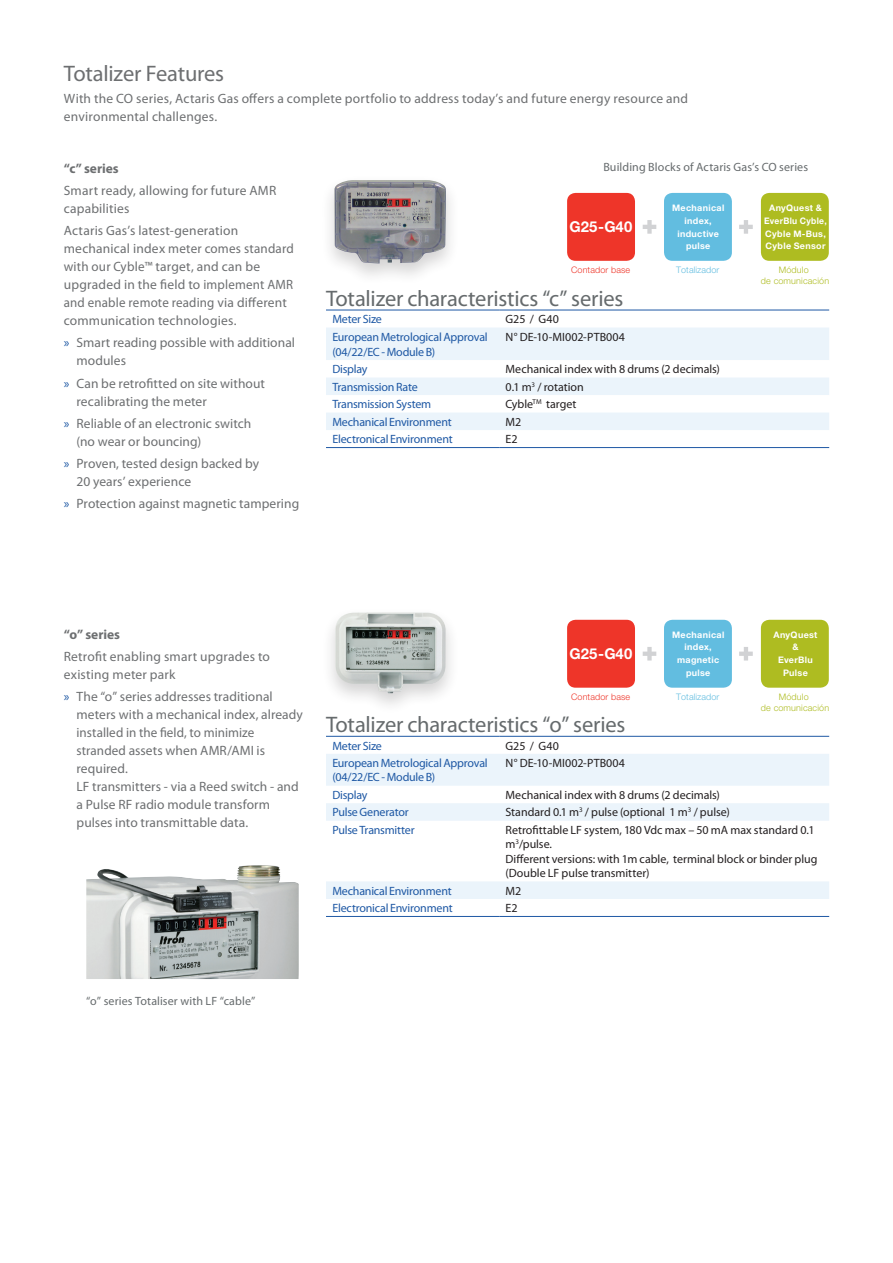
<style>
.page{position:relative;width:893px;height:1263px;background:#fff}
.page>*{position:absolute;margin:0;border:0;box-sizing:border-box;transform-origin:0 0}
.Table_Title{font:22.5px "Myriad Pro";letter-spacing:-.01em;color:#666b6d}
.Section_Title{font:22.5px "Myriad Pro";letter-spacing:-.01em;color:#6d6f71}
.t1{font:700 15px "Helvetica Neue LT Std";letter-spacing:.01em;color:#fff}
.Body_Copy_9_12{font:13.5px/18px "Myriad Pro";letter-spacing:.01em;color:#6d6f71}
.Section_Subhead{font:700 13.5px "Myriad Pro";color:#6d6f71}
.Table_Body{font:12px/14.4px "Myriad Pro";color:#231f20}
.Table_1_Header{font:12px/15px "Myriad Pro";letter-spacing:-.02em;color:#1e58a4}
.t2{font:12px "Myriad Pro";letter-spacing:.01em;color:#666b6d}
.t3{font:700 9px "Helvetica Neue LT Std";letter-spacing:.035em;color:#fff}
.t4{font:300 9px/10.8px "Helvetica Neue LT Std";letter-spacing:.015em;color:#aebc21;text-align:center}
.t5{font:300 9px "Helvetica Neue LT Std";letter-spacing:.015em;color:#ee3529}
.t6{font:300 9px "Helvetica Neue LT Std";letter-spacing:.01em;color:#62bde0}
.t7{font:700 9px "Helvetica Neue LT Std";letter-spacing:.035em;color:#fff;scale:.95 1}
.s1{color:#1e58a4}
</style>
<div class="page">
<img style="left:86px;top:865px;width:213px;height:114px">
<svg style="left:326px;top:328px;width:503px;height:102px;fill:#ebf4fb"></svg>
<hr style="left:326px;top:310px;width:173px;height:1px;background:#1e58a4">
<hr style="left:499px;top:310px;width:330px;height:1px;background:#1e58a4">
<hr style="left:326px;top:447px;width:173px;height:1px;background:#1e58a4">
<hr style="left:499px;top:447px;width:330px;height:1px;background:#1e58a4">
<div style="left:567px;top:193px;width:68px;height:68px;background:#ee3529;border-radius:8px"></div>
<div style="left:664px;top:193px;width:68px;height:68px;background:#62bde0;border-radius:8px"></div>
<div style="left:761px;top:193px;width:68px;height:68px;background:#aebc21;border-radius:8px"></div>
<svg style="left:643px;top:220px;width:13px;height:14px"></svg>
<svg style="left:739px;top:220px;width:14px;height:14px"></svg>
<div style="left:320px;top:174px;width:140px;height:112px;background:#231f20;opacity:.2"></div>
<img style="left:334px;top:180px;width:54px;height:84px">
<svg style="left:326px;top:754px;width:503px;height:145px"></svg>
<hr style="left:326px;top:736px;width:173px;height:1px;background:#1e58a4">
<hr style="left:499px;top:736px;width:330px;height:1px;background:#1e58a4">
<hr style="left:326px;top:916px;width:173px;height:1px;background:#1e58a4">
<hr style="left:499px;top:916px;width:330px;height:1px;background:#1e58a4">
<div style="left:567px;top:620px;width:68px;height:68px;background:#ee3529;border-radius:8px"></div>
<div style="left:664px;top:620px;width:68px;height:68px;background:#62bde0;border-radius:8px"></div>
<div style="left:761px;top:620px;width:68px;height:68px;background:#aebc21;border-radius:8px"></div>
<svg style="left:643px;top:647px;width:13px;height:13px"></svg>
<svg style="left:739px;top:647px;width:14px;height:13px"></svg>
<div style="left:321px;top:607px;width:139px;height:108px;background:#231f20;opacity:.2"></div>
<img style="left:335px;top:612px;width:111px;height:81px">
<p class="Section_Title" style="left:64px;top:59px;width:162px">Totalizer Features</p>
<p class="Body_Copy_9_12" style="left:64px;top:89px;width:626px">With the CO series, Actaris Gas offers a complete portfolio to address today’s and future energy resource and environmental challenges.</p>
<p class="Section_Subhead" style="left:64px;top:159px;width:56px">“c” series</p>
<p class="t2" style="left:603px;top:160px;width:206px">Building Blocks of Actaris Gas’s CO series</p>
<p class="Body_Copy_9_12" style="left:64px;top:181px;width:214px">Smart ready, allowing for future AMR capabilities</p>
<p class="Body_Copy_9_12" style="left:64px;top:221px;width:232px">Actaris Gas’s latest-generation mechanical index meter comes standard with our Cyble™ target, and can be upgraded in the field to implement AMR and enable remote reading via different communication technologies.</p>
<p class="Body_Copy_9_12" style="left:77px;top:334px;width:220px;text-indent:-13px"><span class="s1">»</span> Smart reading possible with additional modules</p>
<p class="Body_Copy_9_12" style="left:77px;top:374px;width:190px;text-indent:-13px"><span class="s1">»</span> Can be retrofitted on site without recalibrating the meter</p>
<p class="Body_Copy_9_12" style="left:77px;top:414px;width:176px;text-indent:-13px"><span class="s1">»</span> Reliable of an electronic switch (no wear or bouncing)</p>
<p class="Body_Copy_9_12" style="left:77px;top:454px;width:184px;text-indent:-13px"><span class="s1">»</span> Proven, tested design backed by<br>20 years’ experience</p>
<p class="Body_Copy_9_12" style="left:64px;top:495px;width:237px"><span class="s1">»</span> Protection against magnetic tampering</p>
<p class="t3" style="left:769px;top:202px;width:54px">AnyQuest &amp;</p>
<p class="t7" style="left:764px;top:215px;width:67px">EverBlu Cyble,</p>
<p class="t3" style="left:765px;top:228px;width:62px">Cyble M-Bus,</p>
<p class="t3" style="left:765px;top:241px;width:62px">Cyble Sensor</p>
<p class="t3" style="left:672px;top:202px;width:54px">Mechanical</p>
<p class="t3" style="left:685px;top:215px;width:29px">index,</p>
<p class="t3" style="left:677px;top:228px;width:43px">inductive</p>
<p class="t3" style="left:686px;top:241px;width:26px">pulse</p>
<p class="t1" style="left:569px;top:218px;width:65px">G25-G40</p>
<p class="t5" style="left:571px;top:265px;width:61px">Contador base</p>
<p class="t6" style="left:676px;top:265px;width:45px">Totalizador</p>
<p class="t4" style="left:761px;top:265px;width:70px">Módulo<br>de comunicación</p>
<p class="Table_Title" style="left:326px;top:284px;width:299px">Totalizer characteristics “c” series</p>
<p class="Table_1_Header" style="left:332px;top:312px;width:51px">Meter Size</p>
<p class="Table_Body" style="left:506px;top:312px;width:55px">G25 / G40</p>
<p class="Table_1_Header" style="left:332px;top:329px;width:157px">European Metrological Approval (04/22/EC - Module B)</p>
<p class="Table_Body" style="left:506px;top:330px;width:121px">N° DE-10-MI002-PTB004</p>
<p class="Table_1_Header" style="left:332px;top:362px;width:37px">Display</p>
<p class="Table_Body" style="left:506px;top:362px;width:216px">Mechanical index with 8 drums (2 decimals)</p>
<p class="Table_1_Header" style="left:332px;top:379px;width:87px">Transmission Rate</p>
<p class="Table_Body" style="left:506px;top:379px;width:80px">0.1 m<sup>3</sup> / rotation</p>
<p class="Table_1_Header" style="left:332px;top:397px;width:100px">Transmission System</p>
<p class="Table_Body" style="left:506px;top:397px;width:72px">Cyble<sup>TM</sup> target</p>
<p class="Table_1_Header" style="left:332px;top:414px;width:121px">Mechanical Environment</p>
<p class="Table_Body" style="left:506px;top:414px;width:17px">M2</p>
<p class="Table_1_Header" style="left:332px;top:432px;width:122px">Electronical Environment</p>
<p class="Table_Body" style="left:506px;top:432px;width:14px">E2</p>
<p class="Section_Subhead" style="left:64px;top:626px;width:58px">“o” series</p>
<p class="Body_Copy_9_12" style="left:64px;top:647px;width:208px">Retrofit enabling smart upgrades to existing meter park</p>
<p class="Body_Copy_9_12" style="left:77px;top:688px;width:228px;text-indent:-13px"><span class="s1">»</span> The “o” series addresses traditional meters with a mechanical index, already installed in the field, to minimize stranded assets when AMR/AMI is required.<br>LF transmitters - via a Reed switch - and a Pulse RF radio module transform pulses into transmittable data.</p>
<p class="t1" style="left:569px;top:644px;width:65px">G25-G40</p>
<p class="t3" style="left:672px;top:629px;width:54px">Mechanical</p>
<p class="t3" style="left:685px;top:642px;width:29px">index,</p>
<p class="t3" style="left:677px;top:655px;width:44px">magnetic</p>
<p class="t3" style="left:686px;top:667px;width:26px">pulse</p>
<p class="t3" style="left:773px;top:629px;width:45px">AnyQuest</p>
<p class="t3" style="left:792px;top:642px;width:8px">&amp;</p>
<p class="t3" style="left:778px;top:655px;width:36px">EverBlu</p>
<p class="t3" style="left:783px;top:667px;width:26px">Pulse</p>
<p class="t5" style="left:571px;top:691px;width:61px">Contador base</p>
<p class="t6" style="left:676px;top:691px;width:45px">Totalizador</p>
<p class="t4" style="left:761px;top:691px;width:70px">Módulo<br>de comunicación</p>
<p class="Table_Title" style="left:326px;top:710px;width:301px">Totalizer characteristics “o” series</p>
<p class="Table_1_Header" style="left:332px;top:738px;width:51px">Meter Size</p>
<p class="Table_Body" style="left:506px;top:738px;width:55px">G25 / G40</p>
<p class="Table_1_Header" style="left:332px;top:756px;width:157px;line-height:14.4px">European Metrological Approval (04/22/EC - Module B)</p>
<p class="Table_Body" style="left:506px;top:756px;width:121px">N° DE-10-MI002-PTB004</p>
<p class="Table_1_Header" style="left:332px;top:787px;width:37px">Display</p>
<p class="Table_Body" style="left:506px;top:787px;width:216px">Mechanical index with 8 drums (2 decimals)</p>
<p class="Table_1_Header" style="left:332px;top:805px;width:78px">Pulse Generator</p>
<p class="Table_Body" style="left:506px;top:805px;width:226px">Standard 0.1 m<sup>3</sup> / pulse (optional 1 m<sup>3</sup> / pulse)</p>
<p class="Table_1_Header" style="left:332px;top:822px;width:84px">Pulse Transmitter</p>
<p class="Table_Body" style="left:506px;top:822px;width:310px">Retrofittable LF system, 180 Vdc max – 50 mA max standard 0.1 m<sup>3</sup>/pulse.</p>
<p class="Table_Body" style="left:506px;top:851px;width:313px">Different versions: with 1m cable, terminal block or binder plug (Double LF pulse transmitter)</p>
<p class="Table_1_Header" style="left:332px;top:883px;width:121px">Mechanical Environment</p>
<p class="Table_Body" style="left:506px;top:883px;width:17px">M2</p>
<p class="Table_1_Header" style="left:332px;top:900px;width:122px">Electronical Environment</p>
<p class="Table_Body" style="left:506px;top:901px;width:14px">E2</p>
<p class="t2" style="left:86px;top:993px;width:171px">“o” series Totaliser with LF “cable”</p>
</div>
